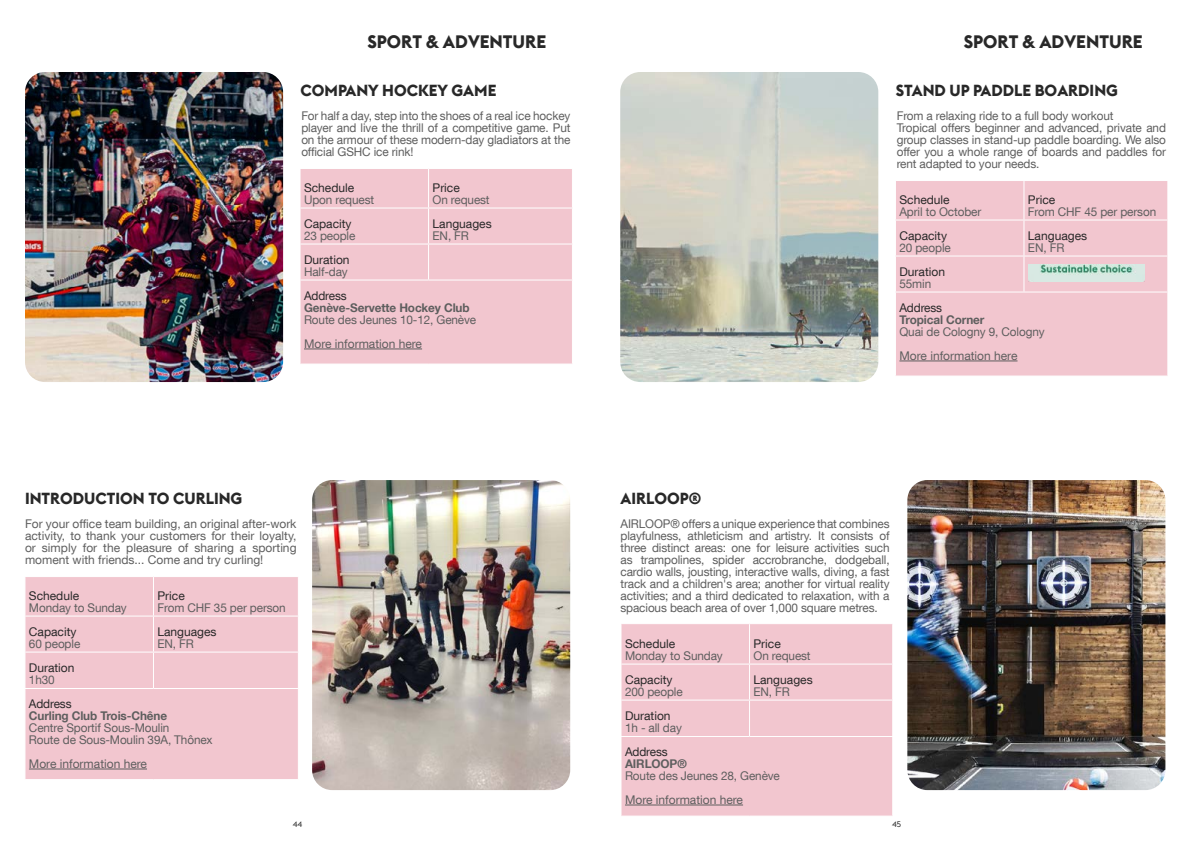
<style>
.page{position:relative;width:1191px;height:842px;background:#fff}
.page>*{position:absolute;margin:0;border:0;box-sizing:border-box;transform-origin:0 0}
.t1{font:700 18px "Euclid Flex Geneva";color:#282828}
.t2{font:700 16px "Euclid Flex Geneva";color:#282828}
.t3{font:12px/12px "Helvetica Neue LT Com";letter-spacing:-.01em;color:#5e5e5e}
.t4{font:12px "Helvetica Neue LT Com";color:#282828}
.t5{font:700 12px "Helvetica Neue LT Com";letter-spacing:-.01em;color:#5e5e5e}
.t6{font:8px "Euclid Flex Geneva";color:#282828}
</style>
<div class="page">
<img style="left:312px;top:480px;width:258px;height:310px">
<img style="left:25px;top:72px;width:258px;height:310px">
<div style="left:300px;top:169px;width:272px;height:195px;background:#f2c6cf"></div>
<hr style="left:428px;top:169px;width:1px;height:39px;background:#fff">
<hr style="left:299px;top:208px;width:129px;height:1px;background:#fff">
<hr style="left:428px;top:208px;width:145px;height:1px;background:#fff">
<hr style="left:428px;top:209px;width:1px;height:35px;background:#fff">
<hr style="left:299px;top:244px;width:129px;height:1px;background:#fff">
<hr style="left:428px;top:244px;width:145px;height:1px;background:#fff">
<hr style="left:428px;top:245px;width:1px;height:35px;background:#fff">
<hr style="left:299px;top:280px;width:129px;height:1px;background:#fff">
<hr style="left:428px;top:280px;width:145px;height:1px;background:#fff">
<hr style="left:304px;top:349px;width:118px;height:1px;background:#5e5e5e">
<div style="left:25px;top:577px;width:273px;height:202px;background:#f2c6cf"></div>
<hr style="left:153px;top:577px;width:1px;height:39px;background:#fff">
<hr style="left:24px;top:616px;width:129px;height:1px;background:#fff">
<hr style="left:153px;top:616px;width:146px;height:1px;background:#fff">
<hr style="left:153px;top:617px;width:1px;height:35px;background:#fff">
<hr style="left:24px;top:652px;width:129px;height:1px;background:#fff">
<hr style="left:153px;top:652px;width:146px;height:1px;background:#fff">
<hr style="left:153px;top:652px;width:1px;height:36px;background:#fff">
<hr style="left:24px;top:688px;width:129px;height:1px;background:#fff">
<hr style="left:153px;top:688px;width:146px;height:1px;background:#fff">
<hr style="left:29px;top:769px;width:118px;height:1px;background:#5e5e5e">
<img style="left:907px;top:480px;width:258px;height:310px">
<img style="left:620px;top:72px;width:258px;height:310px">
<div style="left:896px;top:181px;width:271px;height:195px;background:#f2c6cf"></div>
<hr style="left:1023px;top:181px;width:1px;height:39px;background:#fff">
<hr style="left:895px;top:220px;width:129px;height:1px;background:#fff">
<hr style="left:1024px;top:220px;width:144px;height:1px;background:#fff">
<hr style="left:1023px;top:221px;width:1px;height:35px;background:#fff">
<hr style="left:895px;top:256px;width:129px;height:1px;background:#fff">
<hr style="left:1024px;top:256px;width:144px;height:1px;background:#fff">
<hr style="left:1023px;top:257px;width:1px;height:35px;background:#fff">
<hr style="left:895px;top:292px;width:129px;height:1px;background:#fff">
<hr style="left:1024px;top:292px;width:144px;height:1px;background:#fff">
<hr style="left:899px;top:361px;width:118px;height:1px;background:#5e5e5e">
<div style="left:621px;top:624px;width:271px;height:192px;background:#f2c6cf"></div>
<hr style="left:749px;top:624px;width:1px;height:40px;background:#fff">
<hr style="left:620px;top:664px;width:129px;height:1px;background:#fff">
<hr style="left:749px;top:664px;width:144px;height:1px;background:#fff">
<hr style="left:749px;top:665px;width:1px;height:35px;background:#fff">
<hr style="left:620px;top:700px;width:129px;height:1px;background:#fff">
<hr style="left:749px;top:700px;width:144px;height:1px;background:#fff">
<hr style="left:749px;top:700px;width:1px;height:36px;background:#fff">
<hr style="left:620px;top:736px;width:129px;height:1px;background:#fff">
<hr style="left:749px;top:736px;width:144px;height:1px;background:#fff">
<hr style="left:625px;top:805px;width:118px;height:1px;background:#5e5e5e">
<img style="left:1028px;top:264px;width:116px;height:18px">
<h1 class="t1" style="left:367px;top:30px;width:180px">SPORT &amp; ADVENTURE</h1>
<h2 class="t2" style="left:300px;top:80px;width:197px">COMPANY HOCKEY GAME</h2>
<p class="t3" style="left:301px;top:109px;width:271px;text-align:justify">For half a day, step into the shoes of a real ice hockey player and live the thrill of a competitive game. Put on the armour of these modern-day gladiators at the official GSHC ice rink!</p>
<p class="t4" style="left:304px;top:180px;width:52px">Schedule</p>
<p class="t3" style="left:304px;top:193px;width:72px">Upon request</p>
<p class="t4" style="left:304px;top:216px;width:49px">Capacity</p>
<p class="t3" style="left:304px;top:229px;width:53px">23 people</p>
<p class="t4" style="left:432px;top:180px;width:29px">Price</p>
<p class="t3" style="left:432px;top:193px;width:59px">On request</p>
<p class="t4" style="left:432px;top:216px;width:61px">Languages</p>
<p class="t3" style="left:432px;top:229px;width:38px">EN, FR</p>
<p class="t4" style="left:304px;top:252px;width:47px">Duration</p>
<p class="t3" style="left:304px;top:265px;width:45px">Half-day</p>
<p class="t4" style="left:304px;top:288px;width:44px">Address</p>
<p class="t5" style="left:304px;top:300px;width:167px">Genève-Servette Hockey Club</p>
<p class="t3" style="left:304px;top:307px;width:174px;line-height:24px">Route des Jeunes 10-12, Genève<br>More information here</p>
<h1 class="t1" style="left:963px;top:30px;width:180px">SPORT &amp; ADVENTURE</h1>
<h2 class="t2" style="left:896px;top:80px;width:223px">STAND UP PADDLE BOARDING</h2>
<p class="t3" style="left:896px;top:109px;width:271px">From a relaxing ride to a full body workout<br>Tropical offers beginner and advanced, private and group classes in stand-up paddle boarding. We also offer you a whole range of boards and paddles for rent adapted to your needs.</p>
<p class="t4" style="left:899px;top:192px;width:52px">Schedule</p>
<p class="t3" style="left:899px;top:205px;width:83px">April to October</p>
<p class="t4" style="left:899px;top:228px;width:49px">Capacity</p>
<p class="t3" style="left:899px;top:241px;width:53px">20 people</p>
<p class="t4" style="left:1028px;top:192px;width:29px">Price</p>
<p class="t3" style="left:1028px;top:205px;width:130px">From CHF 45 per person</p>
<p class="t4" style="left:1028px;top:228px;width:61px">Languages</p>
<p class="t3" style="left:1028px;top:241px;width:38px">EN, FR</p>
<p class="t4" style="left:899px;top:264px;width:47px">Duration</p>
<p class="t3" style="left:899px;top:277px;width:33px">55min</p>
<p class="t4" style="left:899px;top:300px;width:44px">Address</p>
<p class="t5" style="left:899px;top:312px;width:87px">Tropical Corner</p>
<p class="t3" style="left:899px;top:319px;width:147px;line-height:24px">Quai de Cologny 9, Cologny<br>More information here</p>
<h2 class="t2" style="left:25px;top:488px;width:219px">INTRODUCTION TO CURLING</h2>
<p class="t3" style="left:25px;top:517px;width:273px;text-align:justify">For your office team building, an original after-work activity, to thank your customers for their loyalty, or simply for the pleasure of sharing a sporting moment with friends... Come and try curling!</p>
<p class="t4" style="left:29px;top:588px;width:52px">Schedule</p>
<p class="t3" style="left:29px;top:601px;width:99px">Monday to Sunday</p>
<p class="t4" style="left:29px;top:624px;width:49px">Capacity</p>
<p class="t3" style="left:29px;top:637px;width:53px">60 people</p>
<p class="t4" style="left:157px;top:588px;width:29px">Price</p>
<p class="t3" style="left:157px;top:601px;width:130px">From CHF 35 per person</p>
<p class="t4" style="left:157px;top:624px;width:61px">Languages</p>
<p class="t3" style="left:157px;top:637px;width:38px">EN, FR</p>
<p class="t4" style="left:29px;top:660px;width:47px">Duration</p>
<p class="t3" style="left:29px;top:673px;width:27px">1h30</p>
<p class="t4" style="left:29px;top:696px;width:44px">Address</p>
<p class="t5" style="left:29px;top:708px;width:140px">Curling Club Trois-Chêne</p>
<p class="t3" style="left:29px;top:721px;width:185px">Centre Sportif Sous-Moulin<br>Route de Sous-Moulin 39A, Thônex</p>
<p class="t3" style="left:29px;top:757px;width:120px">More information here</p>
<p class="t6" style="left:293px;top:819px;width:11px">44</p>
<h2 class="t2" style="left:620px;top:488px;width:82px">AIRLOOP®</h2>
<p class="t3" style="left:620px;top:517px;width:271px;text-align:justify">AIRLOOP® offers a unique experience that combines playfulness, athleticism and artistry. It consists of three distinct areas: one for leisure activities such as trampolines, spider accrobranche, dodgeball, cardio walls, jousting, interactive walls, diving, a fast track and a children's area; another for virtual reality activities; and a third dedicated to relaxation, with a spacious beach area of over 1,000 square metres.</p>
<p class="t4" style="left:625px;top:636px;width:52px">Schedule</p>
<p class="t3" style="left:625px;top:649px;width:99px">Monday to Sunday</p>
<p class="t4" style="left:625px;top:672px;width:49px">Capacity</p>
<p class="t3" style="left:625px;top:685px;width:59px">200 people</p>
<p class="t4" style="left:753px;top:636px;width:29px">Price</p>
<p class="t3" style="left:753px;top:649px;width:59px">On request</p>
<p class="t4" style="left:753px;top:672px;width:61px">Languages</p>
<p class="t3" style="left:753px;top:685px;width:38px">EN, FR</p>
<p class="t4" style="left:625px;top:708px;width:47px">Duration</p>
<p class="t3" style="left:625px;top:721px;width:58px">1h - all day</p>
<p class="t4" style="left:625px;top:744px;width:44px">Address</p>
<p class="t5" style="left:625px;top:756px;width:63px">AIRLOOP®</p>
<p class="t3" style="left:625px;top:763px;width:156px;line-height:24px">Route des Jeunes 28, Genève<br>More information here</p>
<p class="t6" style="left:892px;top:819px;width:11px">45</p>
</div>
